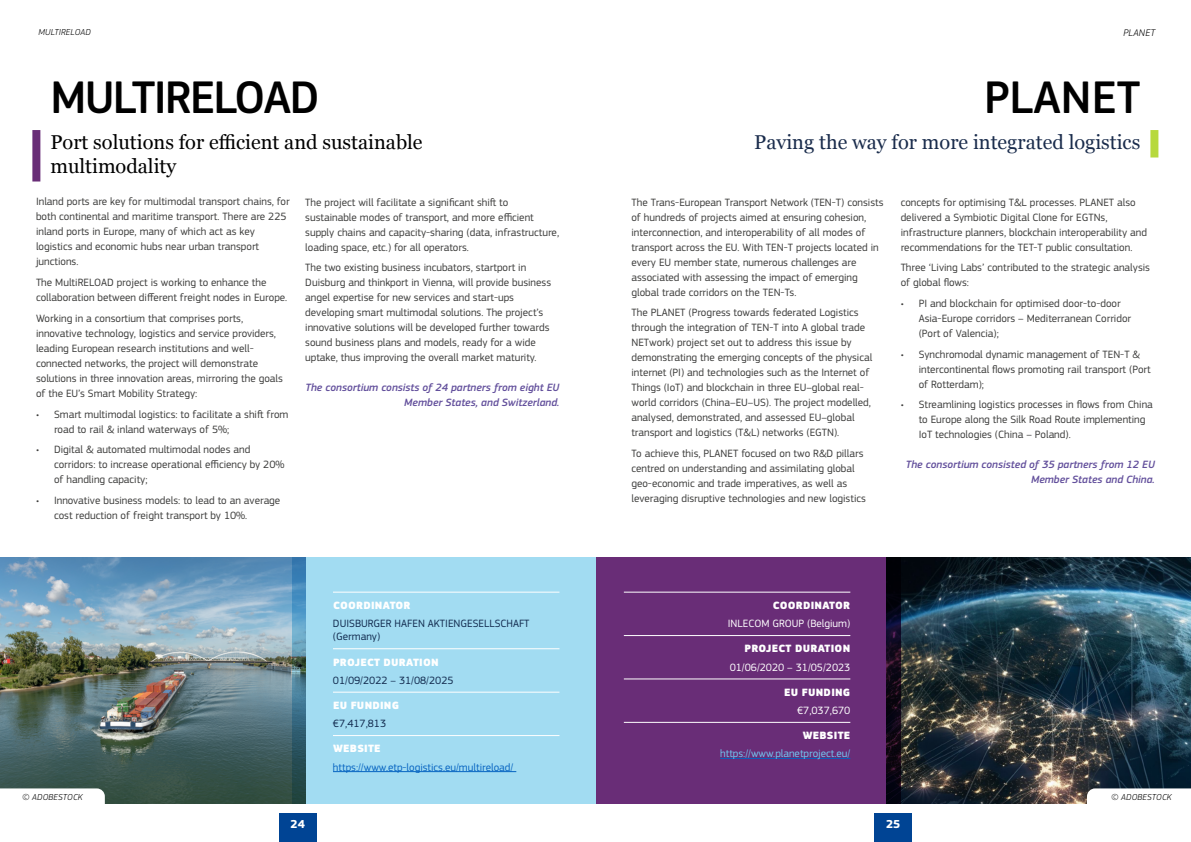
<style>
.page{position:relative;width:1191px;height:842px;background:#fff}
.page>*{position:absolute;margin:0;border:0;box-sizing:border-box;transform-origin:0 0}
.t1{font:500 47.5px "EC Square Sans Pro";letter-spacing:-.035em;color:#000}
.t2{font:20px "Georgia";color:#000}
.t3{font:20px "Georgia";color:#1a2c4c}
.t4{font:700 12px "EC Square Sans Pro";color:#fff}
.t5{font:11px/15px "EC Square Sans Pro";color:#3c3c3b}
.t6{font:italic 500 11px/15px "EC Square Sans Pro";color:#63509c;text-align:right}
.t7{font:900 11px "EC Square Sans Pro Extra";letter-spacing:.02em;color:#fff}
.t8{font:11px/13.2px "EC Square Sans Pro";color:#122b4f}
.t9{font:11px "EC Square Sans Pro";color:#fff}
.t10{font:11px "EC Square Sans Pro";color:#0563c1}
.t11{font:11px "EC Square Sans Pro";color:#70c8f2}
.t12{font:italic 300 10px "EC Square Sans Pro";letter-spacing:.02em;color:#000}
.t13{font:italic 300 9px "EC Square Sans Pro";letter-spacing:.02em;color:#000}
</style>
<div class="page">
<div style="left:874px;top:813px;width:38px;height:29px;background:#004494"></div>
<div style="left:279px;top:813px;width:37px;height:29px;background:#004494"></div>
<div style="left:595px;top:557px;width:305px;height:247px;background:#692d77"></div>
<div style="left:292px;top:557px;width:303px;height:247px;background:#a2dcf2"></div>
<img style="left:886px;top:557px;width:305px;height:247px">
<img style="left:0;top:557px;width:305px;height:247px">
<svg style="left:0;top:788px;width:105px;height:16px"></svg>
<svg style="left:1087px;top:788px;width:104px;height:16px"></svg>
<hr style="left:624px;top:592px;width:226px;height:1px;background:#fff">
<hr style="left:624px;top:635px;width:226px;height:1px;background:#fff">
<hr style="left:624px;top:678px;width:226px;height:1px;background:#fff">
<hr style="left:624px;top:722px;width:226px;height:1px;background:#fff">
<hr style="left:720px;top:758px;width:130px;height:1px;background:#0563c1">
<hr style="left:333px;top:592px;width:226px;height:1px;background:#fff">
<hr style="left:333px;top:648px;width:226px;height:1px;background:#fff">
<hr style="left:333px;top:692px;width:226px;height:1px;background:#fff">
<hr style="left:333px;top:735px;width:226px;height:1px;background:#fff">
<hr style="left:333px;top:771px;width:183px;height:1px;background:#0563c1">
<div style="left:1150px;top:130px;width:8px;height:27px;background:#b7d93d"></div>
<div style="left:32px;top:130px;width:8px;height:51px;background:#692d77"></div>
<p class="t13" style="left:38px;top:27px;width:54px">MULTIRELOAD</p>
<p class="t12" style="left:1123px;top:27px;width:33px">PLANET</p>
<h1 class="t1" style="left:50px;top:69px;width:271px">MULTIRELOAD</h1>
<h1 class="t1" style="left:984px;top:69px;width:158px">PLANET</h1>
<h2 class="t2" style="left:50px;top:128px;width:374px">Port solutions for efficient and sustainable</h2>
<h2 class="t3" style="left:754px;top:128px;width:387px">Paving the way for more integrated logistics</h2>
<h2 class="t2" style="left:50px;top:152px;width:127px">multimodality</h2>
<p class="t5" style="left:36px;top:194px;width:255px">Inland ports are key for multimodal transport chains, for both continental and maritime transport. There are 225 inland ports in Europe, many of which act as key logistics and economic hubs near urban transport junctions.</p>
<p class="t5" style="left:36px;top:275px;width:253px">The MultiRELOAD project is working to enhance the collaboration between different freight nodes in Europe.</p>
<p class="t5" style="left:36px;top:311px;width:248px">Working in a consortium that comprises ports, innovative technology, logistics and service providers, leading European research institutions and well&shy;connected networks, the project will demonstrate solutions in three innovation areas, mirroring the goals of the EU’s Smart Mobility Strategy:</p>
<p class="t5" style="left:54px;top:406px;width:236px;text-indent:-18px">• Smart multimodal logistics: to facilitate a shift from road to rail &amp; inland waterways of 5%;</p>
<p class="t5" style="left:54px;top:442px;width:232px;text-indent:-18px">• Digital &amp; automated multimodal nodes and corridors: to increase operational efficiency by 20% of handling capacity;</p>
<p class="t5" style="left:54px;top:493px;width:228px;text-indent:-18px">• Innovative business models: to lead to an average cost reduction of freight transport by 10%.</p>
<p class="t5" style="left:305px;top:194px;width:255px">The project will facilitate a significant shift to sustainable modes of transport, and more efficient supply chains and capacity-sharing (data, infrastructure, loading space, etc.) for all operators.</p>
<p class="t5" style="left:305px;top:260px;width:247px">The two existing business incubators, startport in Duisburg and thinkport in Vienna, will provide business angel expertise for new services and start-ups developing smart multimodal solutions. The project’s innovative solutions will be developed further towards sound business plans and models, ready for a wide uptake, thus improving the overall market maturity.</p>
<p class="t6" style="left:306px;top:380px;width:255px">The consortium consists of 24 partners from eight EU<br>Member States, and Switzerland.</p>
<p class="t7" style="left:333px;top:598px;width:79px">COORDINATOR</p>
<p class="t8" style="left:333px;top:617px;width:198px">DUISBURGER HAFEN AKTIENGESELLSCHAFT (Germany)</p>
<p class="t7" style="left:333px;top:655px;width:107px">PROJECT DURATION</p>
<p class="t8" style="left:333px;top:673px;width:122px">01/09/2022 – 31/08/2025</p>
<p class="t7" style="left:333px;top:698px;width:67px">EU FUNDING</p>
<p class="t8" style="left:333px;top:717px;width:55px">€7,417,813</p>
<p class="t7" style="left:333px;top:742px;width:49px">WEBSITE</p>
<p class="t10" style="left:333px;top:760px;width:182px">https://www.etp-logistics.eu/multireload/</p>
<p class="t5" style="left:631px;top:194px;width:254px">The Trans-European Transport Network (TEN-T) consists of hundreds of projects aimed at ensuring cohesion, interconnection, and interoperability of all modes of transport across the EU. With TEN-T projects located in every EU member state, numerous challenges are associated with assessing the impact of emerging global trade corridors on the TEN-Ts.</p>
<p class="t5" style="left:631px;top:305px;width:242px">The PLANET (Progress towards federated Logistics through the integration of TEN-T into A global trade NETwork) project set out to address this issue by demonstrating the emerging concepts of the physical internet (PI) and technologies such as the Internet of Things (IoT) and blockchain in three EU–global real&shy;world corridors (China–EU–US). The project modelled, analysed, demonstrated, and assessed EU–global transport and logistics (T&amp;L) networks (EGTN).</p>
<p class="t5" style="left:631px;top:446px;width:236px">To achieve this, PLANET focused on two R&amp;D pillars centred on understanding and assimilating global geo-economic and trade imperatives, as well as leveraging disruptive technologies and new logistics</p>
<p class="t5" style="left:900px;top:195px;width:248px">concepts for optimising T&amp;L processes. PLANET also delivered a Symbiotic Digital Clone for EGTNs, infrastructure planners, blockchain interoperability and recommendations for the TET-T public consultation.</p>
<p class="t5" style="left:900px;top:260px;width:251px">Three ‘Living Labs’ contributed to the strategic analysis of global flows:</p>
<p class="t5" style="left:918px;top:296px;width:214px;text-indent:-18px">• PI and blockchain for optimised door-to-door<br>Asia-Europe corridors – Mediterranean Corridor (Port of Valencia);</p>
<p class="t5" style="left:918px;top:347px;width:233px;text-indent:-18px">• Synchromodal dynamic management of TEN-T &amp; intercontinental flows promoting rail transport (Port of Rotterdam);</p>
<p class="t5" style="left:918px;top:397px;width:236px;text-indent:-18px">• Streamlining logistics processes in flows from China to Europe along the Silk Road Route implementing<br>IoT technologies (China – Poland).</p>
<p class="t6" style="left:906px;top:457px;width:250px">The consortium consisted of 35 partners from 12 EU<br>Member States and China.</p>
<p class="t7" style="left:772px;top:598px;width:79px">COORDINATOR</p>
<p class="t9" style="left:728px;top:617px;width:124px">INLECOM GROUP (Belgium)</p>
<p class="t7" style="left:744px;top:642px;width:107px">PROJECT DURATION</p>
<p class="t9" style="left:729px;top:660px;width:122px">01/06/2020 – 31/05/2023</p>
<p class="t7" style="left:784px;top:685px;width:67px">EU FUNDING</p>
<p class="t9" style="left:797px;top:704px;width:55px">€7,037,670</p>
<p class="t7" style="left:802px;top:729px;width:49px">WEBSITE</p>
<p class="t11" style="left:720px;top:747px;width:132px">https://www.planetproject.eu/</p>
<p class="t13" style="left:23px;top:792px;width:16px">© ADOB</p>
<p class="t13" style="left:54px;top:792px;width:11px">ESTOC</p>
<p class="t13" style="left:78px;top:792px;width:6px">K</p>
<p class="t13" style="left:1111px;top:792px;width:16px">© ADOB</p>
<p class="t13" style="left:1142px;top:792px;width:11px">ESTOC</p>
<p class="t13" style="left:1166px;top:792px;width:6px">K</p>
<p class="t4" style="left:290px;top:817px;width:16px">24</p>
<p class="t4" style="left:886px;top:817px;width:16px">25</p>
</div>
